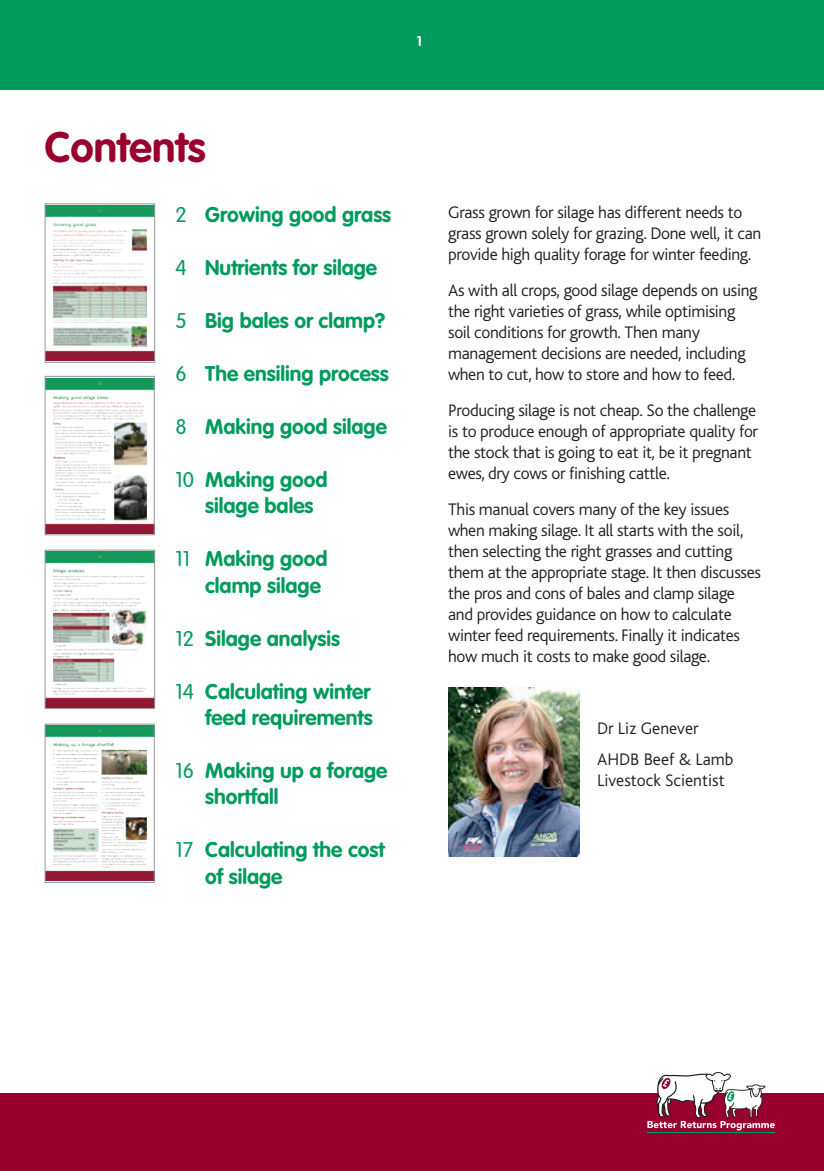
<style>
.page{position:relative;width:824px;height:1171px;background:#fff}
.page>*{position:absolute;margin:0;border:0;box-sizing:border-box;transform-origin:0 0}
.t1{font:700 42px "VAG Rounded";color:#98012d}
.t2{font:700 21px/26.2px "VAG Rounded";color:#009b5c}
.t3{font:300 17.5px/21px "Bliss";letter-spacing:-.02em;color:#231f20}
.t4{font:300 17.5px/31px "Bliss";color:#231f20}
.t5{font:700 14px "VAG Rounded";color:#fff}
.s1{font-weight:300}
</style>
<div class="page">
<div style="left:0;top:1093px;width:823px;height:78px;background:#98012d"></div>
<div style="left:0;top:0;width:823px;height:89px;background:#009b5c"></div>
<img style="left:47px;top:205px;width:106px;height:156px">
<div style="left:45px;top:203px;width:110px;height:160px;border:1px solid #939598"></div>
<img style="left:47px;top:378px;width:106px;height:155px">
<div style="left:45px;top:376px;width:110px;height:159px;border:1px solid #939598"></div>
<img style="left:47px;top:552px;width:106px;height:155px">
<div style="left:45px;top:550px;width:110px;height:159px;border:1px solid #939598"></div>
<img style="left:47px;top:726px;width:106px;height:155px">
<div style="left:45px;top:723px;width:110px;height:160px;border:1px solid #939598"></div>
<hr style="left:647px;top:1132px;width:127px;height:1px;background:#009b5c">
<svg style="left:647px;top:1072px;width:127px;height:58px"></svg>
<img style="left:448px;top:687px;width:131px;height:169px">
<p class="t5" style="left:417px;top:33px;width:7px">1</p>
<h1 class="t1" style="left:45px;top:122px;width:163px">Contents</h1>
<p class="t2" style="left:175px;top:201px;width:217px"><span class="s1">2</span> Growing good grass</p>
<p class="t2" style="left:175px;top:254px;width:203px"><span class="s1">4</span> Nutrients for silage</p>
<p class="t2" style="left:175px;top:307px;width:211px"><span class="s1">5</span> Big bales or clamp?</p>
<p class="t2" style="left:175px;top:360px;width:215px"><span class="s1">6</span> The ensiling process</p>
<p class="t2" style="left:175px;top:413px;width:213px"><span class="s1">8</span> Making good silage</p>
<p class="t2" style="left:205px;top:466px;width:124px;text-indent:-30px"><span class="s1">10</span> Making good silage bales</p>
<p class="t2" style="left:205px;top:545px;width:124px;text-indent:-30px"><span class="s1">11</span> Making good clamp silage</p>
<p class="t2" style="left:175px;top:625px;width:166px"><span class="s1">12</span> Silage analysis</p>
<p class="t2" style="left:175px;top:678px;width:199px;text-align:right"><span class="s1">14</span> Calculating winter feed requirements</p>
<p class="t2" style="left:205px;top:757px;width:184px;text-indent:-30px"><span class="s1">16</span> Making up a forage shortfall</p>
<p class="t2" style="left:205px;top:836px;width:181px;text-indent:-30px"><span class="s1">17</span> Calculating the cost of silage</p>
<p class="t3" style="left:448px;top:202px;width:314px">Grass grown for silage has different needs to grass grown solely for grazing. Done well, it can provide high quality forage for winter feeding.</p>
<p class="t3" style="left:448px;top:280px;width:311px">As with all crops, good silage depends on using the right varieties of grass, while optimising soil conditions for growth. Then many management decisions are needed, including when to cut, how to store and how to feed.</p>
<p class="t3" style="left:448px;top:400px;width:311px">Producing silage is not cheap. So the challenge is to produce enough of appropriate quality for the stock that is going to eat it, be it pregnant ewes, dry cows or finishing cattle.</p>
<p class="t3" style="left:448px;top:499px;width:314px">This manual covers many of the key issues when making silage. It all starts with the soil, then selecting the right grasses and cutting them at the appropriate stage. It then discusses the pros and cons of bales and clamp silage and provides guidance on how to calculate winter feed requirements. Finally it indicates how much it costs to make good silage.</p>
<p class="t4" style="left:597px;top:713px;width:138px">Dr Liz Genever<br>AHDB Beef &amp; Lamb</p>
<p class="t4" style="left:597px;top:765px;width:129px">Livestock Scientist</p>
</div>
